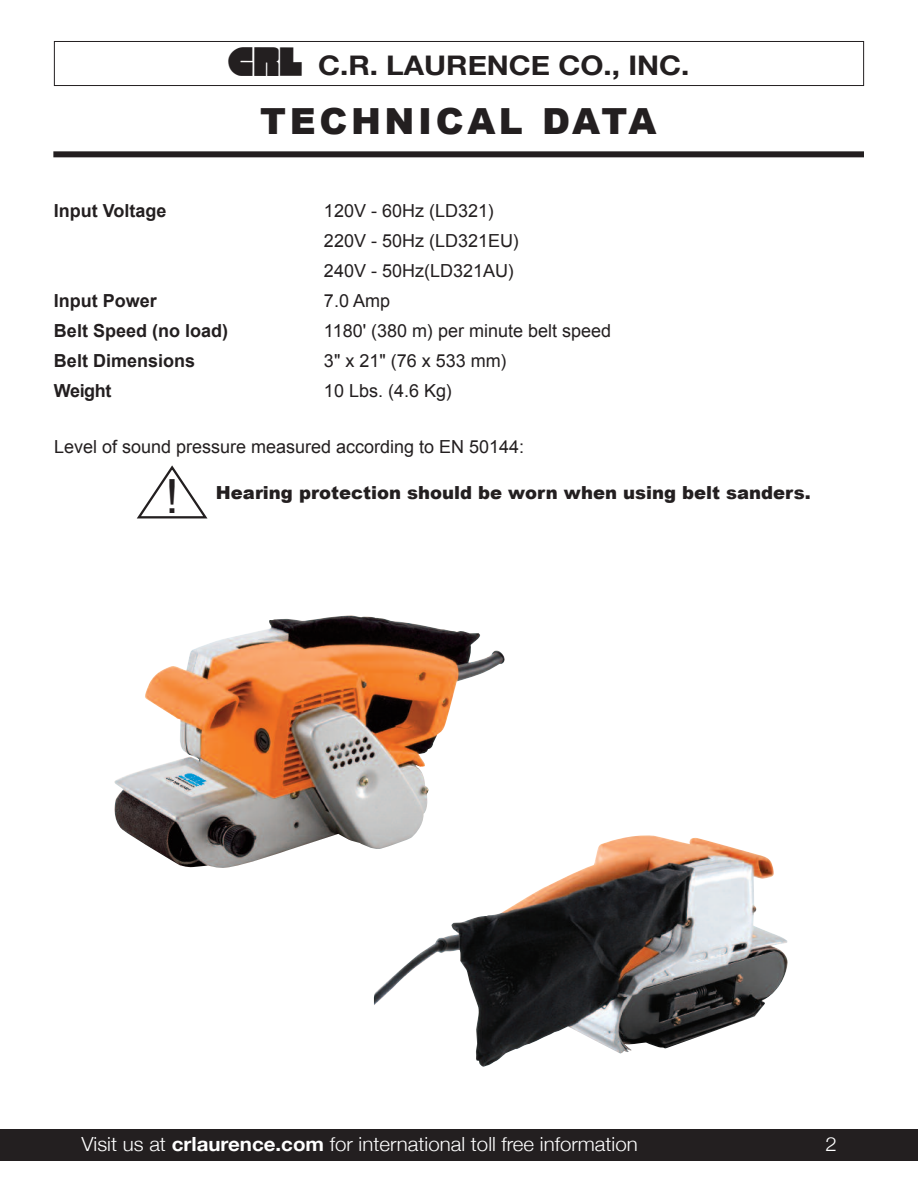
<style>
.page{position:relative;width:918px;height:1188px;background:#fff}
.page>*{position:absolute;margin:0;border:0;box-sizing:border-box;transform-origin:0 0}
.t1{font:47.25px "Arial";color:#231f20}
.t2{font:900 36px "Arial";letter-spacing:.1em;color:#231f20}
.t3{font:700 27px "Helvetica Neue";color:#231f20;scale:1.1 1}
.t4{font:300 19.5px "Helvetica Neue";color:#fff;scale:1.05 1}
.t5{font:18px/30px "Arial";color:#231f20}
.t6{font:700 18px "Arial";color:#231f20}
.t7{font:900 18px "Arial";color:#231f20}
.s1{font-family:"CRLLOGO";font-weight:400;font-size:36px}
.s2{font-weight:700}
</style>
<div class="page">
<div style="left:0;top:1129px;width:918px;height:32px;background:#231f20"></div>
<div style="left:54px;top:41px;width:810px;height:45px;border:1px solid #231f20"></div>
<div style="left:53px;top:151px;width:811px;height:6px;background:#231f20"></div>
<img style="left:114px;top:615px;width:391px;height:253px">
<svg style="left:137px;top:465px;width:70px;height:54px"></svg>
<img style="left:374px;top:835px;width:414px;height:232px">
<h3 class="t3" style="left:229px;top:48px;width:420px"><span class="s1">A</span> C.R. LAURENCE Co., INC.</h3>
<h2 class="t2" style="left:260px;top:94px;width:398px">TECHNICAL DATA</h2>
<p class="t6" style="left:54px;top:201px;width:114px">Input Voltage</p>
<p class="t5" style="left:324px;top:196px;width:197px">120V - 60Hz (LD321)<br>220V - 50Hz (LD321EU)<br>240V - 50Hz(LD321AU)</p>
<p class="t6" style="left:54px;top:291px;width:104px">Input Power</p>
<p class="t5" style="left:324px;top:286px;width:68px">7.0 Amp</p>
<p class="t6" style="left:54px;top:321px;width:176px">Belt Speed (no load)</p>
<p class="t5" style="left:324px;top:316px;width:289px">1180' (380 m) per minute belt speed</p>
<p class="t6" style="left:54px;top:351px;width:143px">Belt Dimensions</p>
<p class="t5" style="left:324px;top:346px;width:184px">3" x 21" (76 x 533 mm)</p>
<p class="t6" style="left:54px;top:381px;width:59px">Weight</p>
<p class="t5" style="left:324px;top:376px;width:130px">10 Lbs. (4.6 Kg)</p>
<p class="t5" style="left:54px;top:432px;width:472px">Level of sound pressure measured according to EN 50144:</p>
<p class="t7" style="left:216px;top:479px;width:596px">Hearing protection should be worn when using belt sanders.</p>
<h1 class="t1" style="left:166px;top:470px;width:15px">!</h1>
<p class="t4" style="left:81px;top:1132px;width:531px">Visit us at <span class="s2">crlaurence.com</span> for international toll free information</p>
<p class="t4" style="left:826px;top:1132px;width:12px">2</p>
</div>
